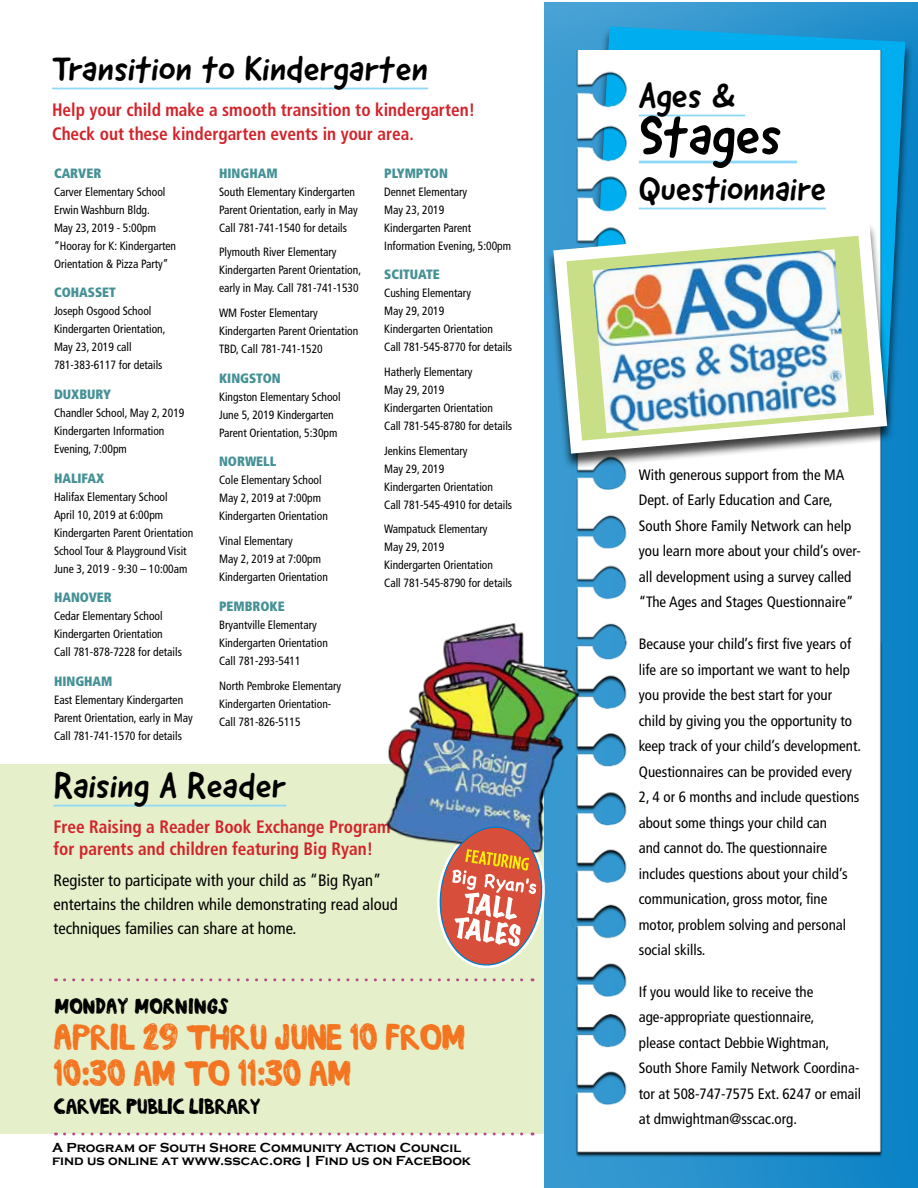
<style>
.page{position:relative;width:918px;height:1188px;background:#fff}
.page>*{position:absolute;margin:0;border:0;box-sizing:border-box;transform-origin:0 0}
.t1{font:55.5px "Good Dog New";color:#000}
.t2{font:36px "Good Dog New";color:#000}
.t3{font:36px "Good Dog New";color:#000;scale:.96 1}
.t4{font:30px/36px "daub";color:#f47521;scale:.96 1}
.t5{font:700 condensed 18px/24px "Frutiger LT Std";color:#d2232a;scale:.96 1}
.t6{font:18px "daub";color:#000;scale:.96 1}
.t7{font:condensed 16.5px/24px "Frutiger LT Std";color:#000}
.t8{font:condensed 15px/25.5px "Frutiger LT Std";color:#000}
.t9{font:900 condensed 13.5px "Frutiger LT Std";color:#459196;scale:.96 1}
.t10{font:700 13.5px/13.5px "Copperplate Gothic";color:#000}
.t11{font:condensed 12px/18px "Frutiger LT Std";color:#000;scale:.96 1}
</style>
<div class="page">
<div style="left:0;top:765px;width:551px;height:369px;background:#e5efc9"></div>
<img style="left:545px;top:2px;width:373px;height:1186px">
<svg style="left:590px;top:26px;width:315px;height:25px;background:#18a6e2"></svg>
<hr style="left:52px;top:88px;width:376px;height:1px;background:#8ed8f8">
<img style="left:546px;top:51px;width:364px;height:1122px">
<hr style="left:639px;top:115px;width:106px;height:1px;background:#8ed8f8">
<hr style="left:639px;top:161px;width:158px;height:2px;background:#8ed8f8">
<hr style="left:639px;top:208px;width:187px;height:1px;background:#8ed8f8">
<svg style="left:64px;top:1132px;width:469px;height:4px"></svg>
<div style="left:546px;top:223px;width:349px;height:246px;background:#000;opacity:.75"></div>
<svg style="left:547px;top:216px;width:347px;height:244px"></svg>
<hr style="left:54px;top:805px;width:232px;height:2px;background:#8ed8f8">
<img style="left:350px;top:609px;width:248px;height:286px">
<svg style="left:64px;top:978px;width:469px;height:3px"></svg>
<svg style="left:429px;top:816px;width:124px;height:156px"></svg>
<h2 class="t2" style="left:52px;top:45px;width:378px">Transition to Kindergarten</h2>
<h3 class="t5" style="left:52px;top:98px;width:442px">Help your child make a smooth transition to kindergarten!<br>Check out these kindergarten events in your area.</h3>
<p class="t9" style="left:54px;top:165px;width:51px">CARVER</p>
<p class="t11" style="left:54px;top:182px;width:129px">Carver Elementary School<br>Erwin Washburn Bldg.<br>May 23, 2019 - 5:00pm “Hooray for K: Kindergarten<br>Orientation &amp; Pizza Party”</p>
<p class="t9" style="left:54px;top:284px;width:66px">COHASSET</p>
<p class="t11" style="left:54px;top:302px;width:118px">Joseph Osgood School<br>Kindergarten Orientation,<br>May 23, 2019 call<br>781-383-6117 for details</p>
<p class="t9" style="left:54px;top:386px;width:61px">DUXBURY</p>
<p class="t11" style="left:54px;top:404px;width:137px">Chandler School, May 2, 2019<br>Kindergarten Information<br>Evening, 7:00pm</p>
<p class="t9" style="left:54px;top:470px;width:54px">HALIFAX</p>
<p class="t11" style="left:54px;top:488px;width:147px">Halifax Elementary School<br>April 10, 2019 at 6:00pm<br>Kindergarten Parent Orientation<br>School Tour &amp; Playground Visit<br>June 3, 2019 - 9:30 – 10:00am</p>
<p class="t9" style="left:54px;top:589px;width:62px">HANOVER</p>
<p class="t11" style="left:54px;top:607px;width:135px">Cedar Elementary School<br>Kindergarten Orientation<br>Call 781-878-7228 for details</p>
<p class="t9" style="left:54px;top:673px;width:62px">HINGHAM</p>
<p class="t11" style="left:54px;top:691px;width:146px">East Elementary Kindergarten<br>Parent Orientation, early in May<br>Call 781-741-1570 for details</p>
<p class="t9" style="left:219px;top:165px;width:62px">HINGHAM</p>
<p class="t11" style="left:219px;top:182px;width:146px">South Elementary Kindergarten<br>Parent Orientation, early in May<br>Call 781-741-1540 for details</p>
<p class="t11" style="left:219px;top:243px;width:149px">Plymouth River Elementary<br>Kindergarten Parent Orientation, early in May. Call 781-741-1530</p>
<p class="t11" style="left:219px;top:304px;width:147px">WM Foster Elementary<br>Kindergarten Parent Orientation<br>TBD, Call 781-741-1520</p>
<p class="t9" style="left:219px;top:370px;width:66px">KINGSTON</p>
<p class="t11" style="left:219px;top:388px;width:128px">Kingston Elementary School<br>June 5, 2019 Kindergarten<br>Parent Orientation, 5:30pm</p>
<p class="t9" style="left:219px;top:453px;width:61px">NORWELL</p>
<p class="t11" style="left:219px;top:471px;width:115px">Cole Elementary School<br>May 2, 2019 at 7:00pm<br>Kindergarten Orientation</p>
<p class="t11" style="left:219px;top:532px;width:115px">Vinal Elementary<br>May 2, 2019 at 7:00pm<br>Kindergarten Orientation</p>
<p class="t9" style="left:219px;top:598px;width:70px">PEMBROKE</p>
<p class="t11" style="left:219px;top:616px;width:115px">Bryantville Elementary<br>Kindergarten Orientation<br>Call 781-293-5411</p>
<p class="t11" style="left:219px;top:677px;width:129px">North Pembroke Elementary<br>Kindergarten Orientation-<br>Call 781-826-5115</p>
<p class="t9" style="left:384px;top:165px;width:68px">PLYMPTON</p>
<p class="t11" style="left:384px;top:182px;width:134px">Dennet Elementary<br>May 23, 2019<br>Kindergarten Parent<br>Information Evening, 5:00pm</p>
<p class="t9" style="left:384px;top:266px;width:59px">SCITUATE</p>
<p class="t11" style="left:384px;top:284px;width:135px">Cushing Elementary<br>May 29, 2019<br>Kindergarten Orientation<br>Call 781-545-8770 for details</p>
<p class="t11" style="left:384px;top:363px;width:135px">Hatherly Elementary<br>May 29, 2019<br>Kindergarten Orientation<br>Call 781-545-8780 for details</p>
<p class="t11" style="left:384px;top:442px;width:135px">Jenkins Elementary<br>May 29, 2019<br>Kindergarten Orientation<br>Call 781-545-4910 for details</p>
<p class="t11" style="left:384px;top:520px;width:135px">Wampatuck Elementary<br>May 29, 2019<br>Kindergarten Orientation<br>Call 781-545-8790 for details</p>
<h2 class="t2" style="left:54px;top:762px;width:234px">Raising A Reader</h2>
<h3 class="t5" style="left:54px;top:816px;width:352px;line-height:21.6px">Free Raising a Reader Book Exchange Program for parents and children featuring Big Ryan!</h3>
<h3 class="t7" style="left:54px;top:868px;width:346px">Register to participate with your child as “Big Ryan” entertains the children while demonstrating read aloud techniques families can share at home.</h3>
<h3 class="t6" style="left:54px;top:998px;width:185px">MONDAY MORNINGS</h3>
<h3 class="t4" style="left:54px;top:1020px;width:431px">APRIL 29 THRU JUNE 10 FROM<br>10:30 AM TO 11:30 AM</h3>
<h3 class="t6" style="left:54px;top:1098px;width:217px">CARVER PUBLIC LIBRARY</h3>
<p class="t10" style="left:52px;top:1141px;width:421px">A Program of South Shore Community Action Council find us online at www.sscac.org | Find us on FaceBook</p>
<h2 class="t2" style="left:639px;top:72px;width:98px">Ages &amp;</h2>
<h1 class="t1" style="left:639px;top:99px;width:145px">Stages</h1>
<h2 class="t3" style="left:639px;top:165px;width:196px">Questionnaire</h2>
<p class="t8" style="left:639px;top:462px;width:224px">With generous support from the MA Dept. of Early Education and Care, South Shore Family Network can help you learn more about your child’s over&shy;all development using a survey called “The Ages and Stages Questionnaire”</p>
<p class="t8" style="left:639px;top:631px;width:224px">Because your child’s first five years of life are so important we want to help you provide the best start for your child by giving you the opportunity to keep track of your child’s development.<br>Questionnaires can be provided every 2, 4 or 6 months and include questions about some things your child can<br>and cannot do. The questionnaire includes questions about your child’s communication, gross motor, fine motor, problem solving and personal social skills.</p>
<p class="t8" style="left:639px;top:979px;width:224px">If you would like to receive the age-appropriate questionnaire,<br>please contact Debbie Wightman, South Shore Family Network Coordina&shy;tor at 508-747-7575 Ext. 6247 or email at dmwightman@sscac.org.</p>
</div>
